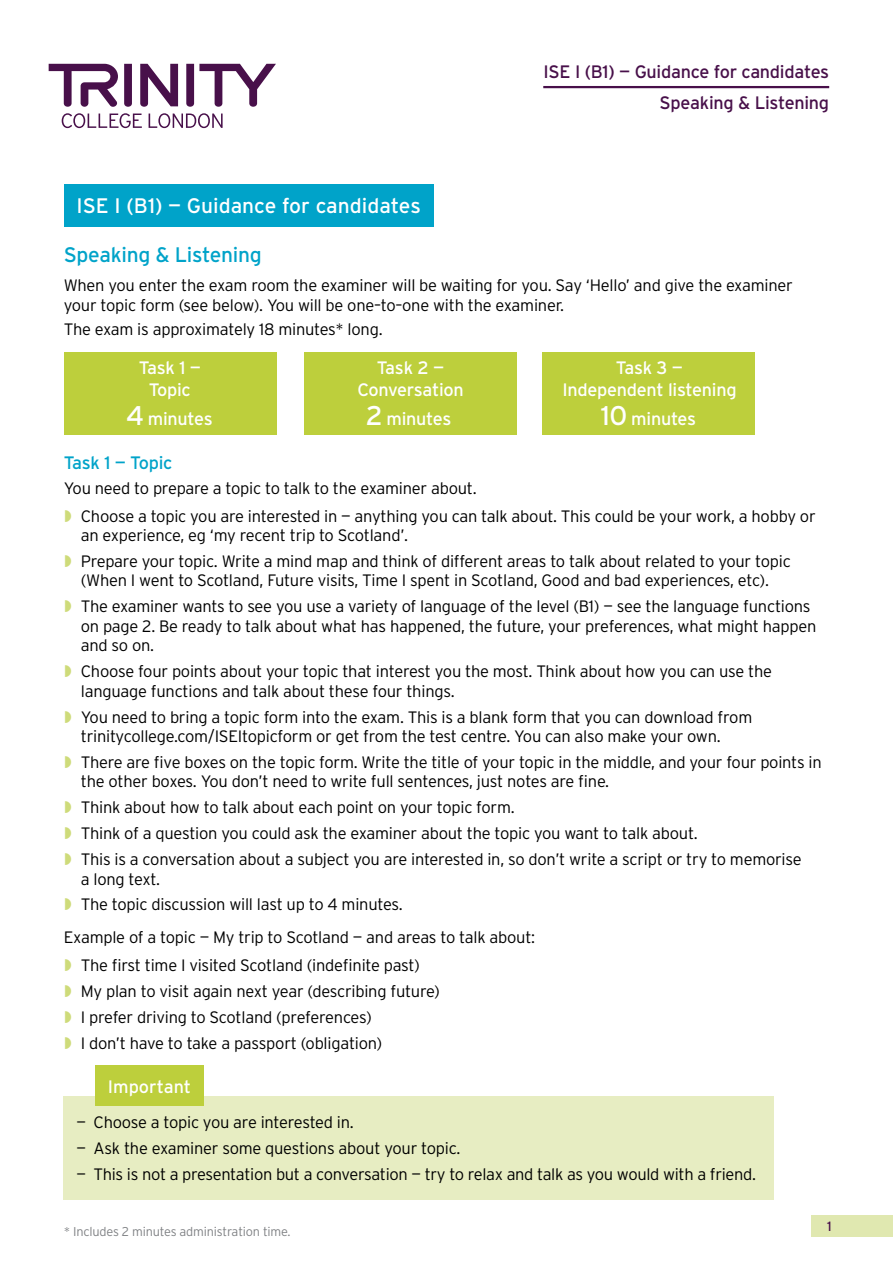
<style>
.page{position:relative;width:893px;height:1263px;background:#fff}
.page>*{position:absolute;margin:0;border:0;box-sizing:border-box;transform-origin:0 0}
.t1{font:21px "Interstate";color:#fff}
.t2{font:21px "Interstate";letter-spacing:-.015em;color:#00a3c9}
.t3{font:18px/21.6px "Interstate";letter-spacing:-.015em;color:#fff;text-align:center}
.t4{font:18px/30.5px "Interstate";letter-spacing:-.015em;color:#48104a;text-align:right}
.t5{font:18px "Interstate";letter-spacing:-.015em;color:#00a3c9}
.t6{font:300 16.5px/25.8px "Interstate";letter-spacing:-.015em;color:#000}
.t7{font:13.5px "Interstate";color:#48104a}
.t8{font:300 12.75px "Interstate";letter-spacing:-.015em;color:#808285}
.s1{font-size:27px}
</style>
<div class="page">
<svg style="left:62px;top:113px;width:80px;height:15px"></svg>
<svg style="left:149px;top:113px;width:74px;height:15px"></svg>
<svg style="left:124px;top:64px;width:8px;height:43px"></svg>
<svg style="left:140px;top:64px;width:38px;height:43px"></svg>
<svg style="left:186px;top:64px;width:90px;height:43px"></svg>
<svg style="left:49px;top:64px;width:69px;height:43px"></svg>
<div style="left:811px;top:1215px;width:82px;height:21px;background:#e0e8b0"></div>
<hr style="left:543px;top:86px;width:286px;height:2px;background:#48104a">
<div style="left:64px;top:184px;width:370px;height:42px;background:#00a3c9"></div>
<div style="left:64px;top:1096px;width:710px;height:103px;background:#e7edc2"></div>
<div style="left:95px;top:1065px;width:109px;height:40px;background:#bdcf3c"></div>
<div style="left:304px;top:352px;width:213px;height:83px;background:#bdcf3c"></div>
<div style="left:542px;top:352px;width:213px;height:83px;background:#bdcf3c"></div>
<div style="left:64px;top:352px;width:212px;height:83px;background:#bdcf3c"></div>
<p class="t1" style="left:77px;top:194px;width:346px">ISE I (B1) — Guidance for candidates</p>
<p class="t4" style="left:543px;top:57px;width:287px">ISE I (B1) — Guidance for candidates<br>Speaking &amp; Listening</p>
<p class="t2" style="left:64px;top:243px;width:199px">Speaking &amp; Listening</p>
<p class="t6" style="left:64px;top:274px;width:731px;line-height:20.2px">When you enter the exam room the examiner will be waiting for you. Say ‘Hello’ and give the examiner your topic form (see below). You will be one–to–one with the examiner.</p>
<p class="t6" style="left:64px;top:316px;width:320px">The exam is approximately 18 minutes* long.</p>
<p class="t3" style="left:357px;top:357px;width:108px">Task 2 —<br>Conversation</p>
<p class="t3" style="left:562px;top:357px;width:176px">Task 3 —<br>Independent listening</p>
<p class="t3" style="left:366px;top:407px;width:87px"><span class="s1">2</span> minutes</p>
<p class="t3" style="left:601px;top:407px;width:97px"><span class="s1">10</span> minutes</p>
<p class="t3" style="left:139px;top:357px;width:64px">Task 1 —<br>Topic</p>
<p class="t3" style="left:126px;top:407px;width:88px"><span class="s1">4</span> minutes</p>
<p class="t5" style="left:64px;top:453px;width:110px">Task 1 — Topic</p>
<p class="t6" style="left:81px;top:473px;width:736px;line-height:28px;text-indent:-17px">You need to prepare a topic to talk to the examiner about.<br>Choose a topic you are interested in — anything you can talk about. This could be your work, a hobby or</p>
<p class="t6" style="left:81px;top:522px;width:711px">an experience, eg ‘my recent trip to Scotland’.<br>Prepare your topic. Write a mind map and think of different areas to talk about related to your topic</p>
<p class="t6" style="left:81px;top:567px;width:731px">(When I went to Scotland, Future visits, Time I spent in Scotland, Good and bad experiences, etc).<br>The examiner wants to see you use a variety of language of the level (B1) — see the language functions</p>
<p class="t6" style="left:81px;top:616px;width:737px;line-height:19.5px">on page 2. Be ready to talk about what has happened, the future, your preferences, what might happen and so on.</p>
<p class="t6" style="left:81px;top:661px;width:693px;line-height:19.5px">Choose four points about your topic that interest you the most. Think about how you can use the language functions and talk about these four things.</p>
<p class="t6" style="left:81px;top:707px;width:673px;line-height:19.5px">You need to bring a topic form into the exam. This is a blank form that you can download from trinitycollege.com/ISEItopicform or get from the test centre. You can also make your own.</p>
<p class="t6" style="left:81px;top:752px;width:742px;line-height:19.5px">There are five boxes on the topic form. Write the title of your topic in the middle, and your four points in the other boxes. You don’t need to write full sentences, just notes are fine.</p>
<p class="t6" style="left:81px;top:794px;width:722px">Think about how to talk about each point on your topic form.<br>Think of a question you could ask the examiner about the topic you want to talk about.<br>This is a conversation about a subject you are interested in, so don’t write a script or try to memorise</p>
<p class="t6" style="left:81px;top:866px;width:323px">a long text.<br>The topic discussion will last up to 4 minutes.</p>
<p class="t6" style="left:81px;top:923px;width:456px;line-height:28px;text-indent:-17px">Example of a topic — My trip to Scotland — and areas to talk about:<br>The first time I visited Scotland (indefinite past)</p>
<p class="t6" style="left:81px;top:978px;width:361px">My plan to visit again next year (describing future)<br>I prefer driving to Scotland (preferences)<br>I don’t have to take a passport (obligation)</p>
<p class="t3" style="left:108px;top:1075px;width:85px">Important</p>
<p class="t6" style="left:77px;top:1109px;width:279px">— Choose a topic you are interested in.</p>
<p class="t6" style="left:77px;top:1135px;width:386px">— Ask the examiner some questions about your topic.</p>
<p class="t6" style="left:77px;top:1161px;width:681px">— This is not a presentation but a conversation — try to relax and talk as you would with a friend.</p>
<p class="t8" style="left:64px;top:1224px;width:228px">* Includes 2 minutes administration time.</p>
<p class="t7" style="left:827px;top:1219px;width:6px">1</p>
</div>
